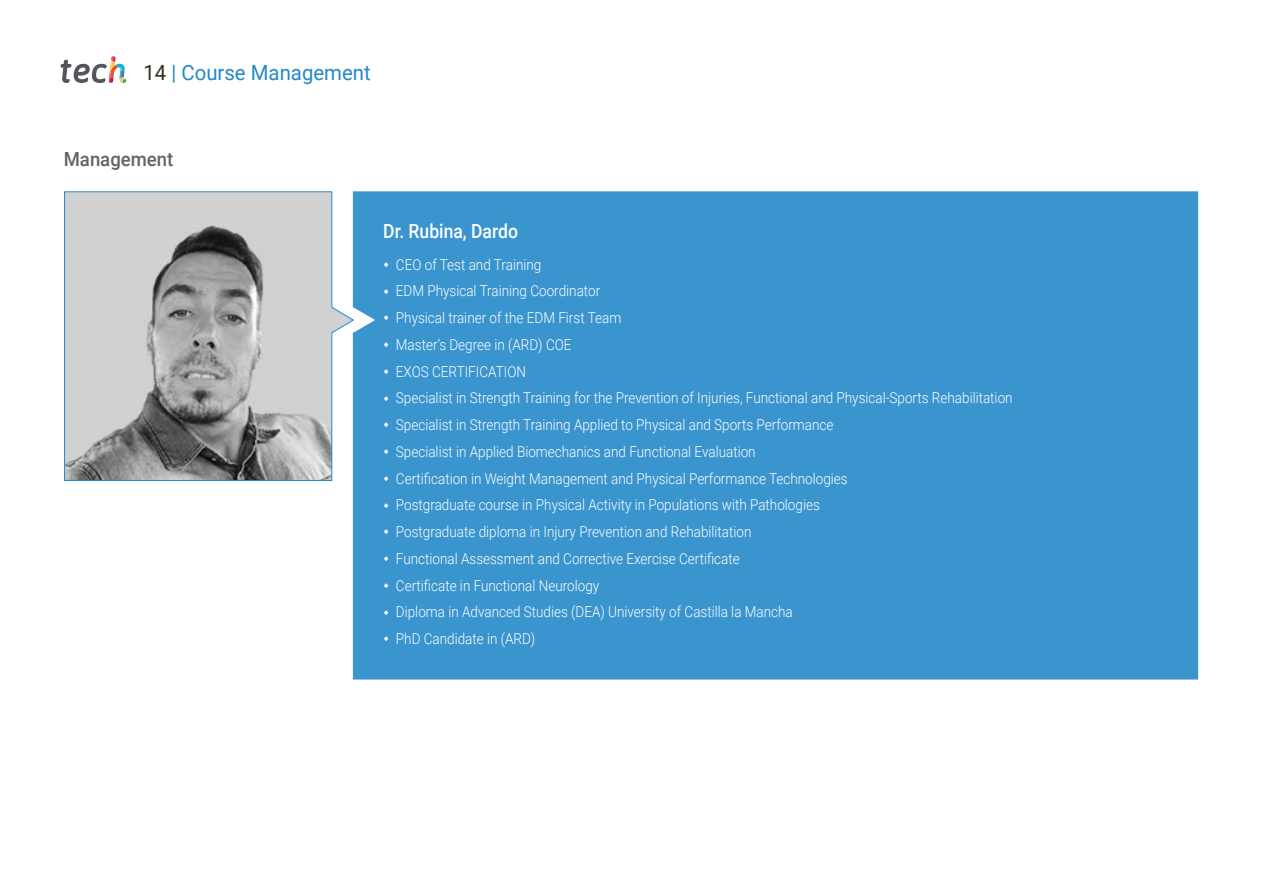
<style>
.page{position:relative;width:1263px;height:893px;background:#fff}
.page>*{position:absolute;margin:0;border:0;box-sizing:border-box;transform-origin:0 0}
.t1{font:21px "Roboto";color:#2488c9}
.t2{font:500 19.5px "Roboto";color:#fff;scale:.9 1}
.t3{font:500 19.5px "Roboto";color:#61646a;scale:.95 1}
.t4{font:300 15px/26.7px "Roboto";color:#fff;scale:.9 1}
.s1{color:#312e20}
</style>
<div class="page">
<svg style="left:61px;top:56px;width:65px;height:27px"></svg>
<div style="left:353px;top:191px;width:845px;height:488px;background:#3a94ce"></div>
<svg style="left:64px;top:191px;width:290px;height:290px;background:#b5b6b7"></svg>
<svg style="left:384px;top:262px;width:4px;height:5px"></svg>
<svg style="left:384px;top:289px;width:4px;height:5px"></svg>
<svg style="left:384px;top:315px;width:4px;height:5px"></svg>
<svg style="left:384px;top:342px;width:4px;height:5px"></svg>
<svg style="left:384px;top:369px;width:4px;height:5px"></svg>
<svg style="left:384px;top:396px;width:4px;height:5px"></svg>
<svg style="left:384px;top:422px;width:4px;height:5px"></svg>
<svg style="left:384px;top:449px;width:4px;height:5px"></svg>
<svg style="left:384px;top:476px;width:4px;height:5px"></svg>
<svg style="left:384px;top:503px;width:4px;height:5px"></svg>
<svg style="left:384px;top:529px;width:4px;height:5px"></svg>
<svg style="left:384px;top:556px;width:4px;height:5px"></svg>
<svg style="left:384px;top:583px;width:4px;height:5px"></svg>
<svg style="left:384px;top:610px;width:4px;height:5px"></svg>
<svg style="left:384px;top:636px;width:4px;height:5px"></svg>
<h1 class="t1" style="left:144px;top:57px;width:229px"><span class="s1">14</span> | Course Management</h1>
<h2 class="t3" style="left:64px;top:145px;width:117px">Management</h2>
<h2 class="t2" style="left:383px;top:217px;width:151px">Dr. Rubina, Dardo</h2>
<p class="t4" style="left:396px;top:250px;width:687px">CEO of Test and Training<br>EDM Physical Training Coordinator<br>Physical trainer of the EDM First Team<br>Master’s Degree in (ARD) COE<br>EXOS CERTIFICATION<br>Specialist in Strength Training for the Prevention of Injuries, Functional and Physical-Sports Rehabilitation Specialist in Strength Training Applied to Physical and Sports Performance<br>Specialist in Applied Biomechanics and Functional Evaluation<br>Certification in Weight Management and Physical Performance Technologies<br>Postgraduate course in Physical Activity in Populations with Pathologies<br>Postgraduate diploma in Injury Prevention and Rehabilitation<br>Functional Assessment and Corrective Exercise Certificate<br>Certificate in Functional Neurology<br>Diploma in Advanced Studies (DEA) University of Castilla la Mancha<br>PhD Candidate in (ARD)</p>
</div>
